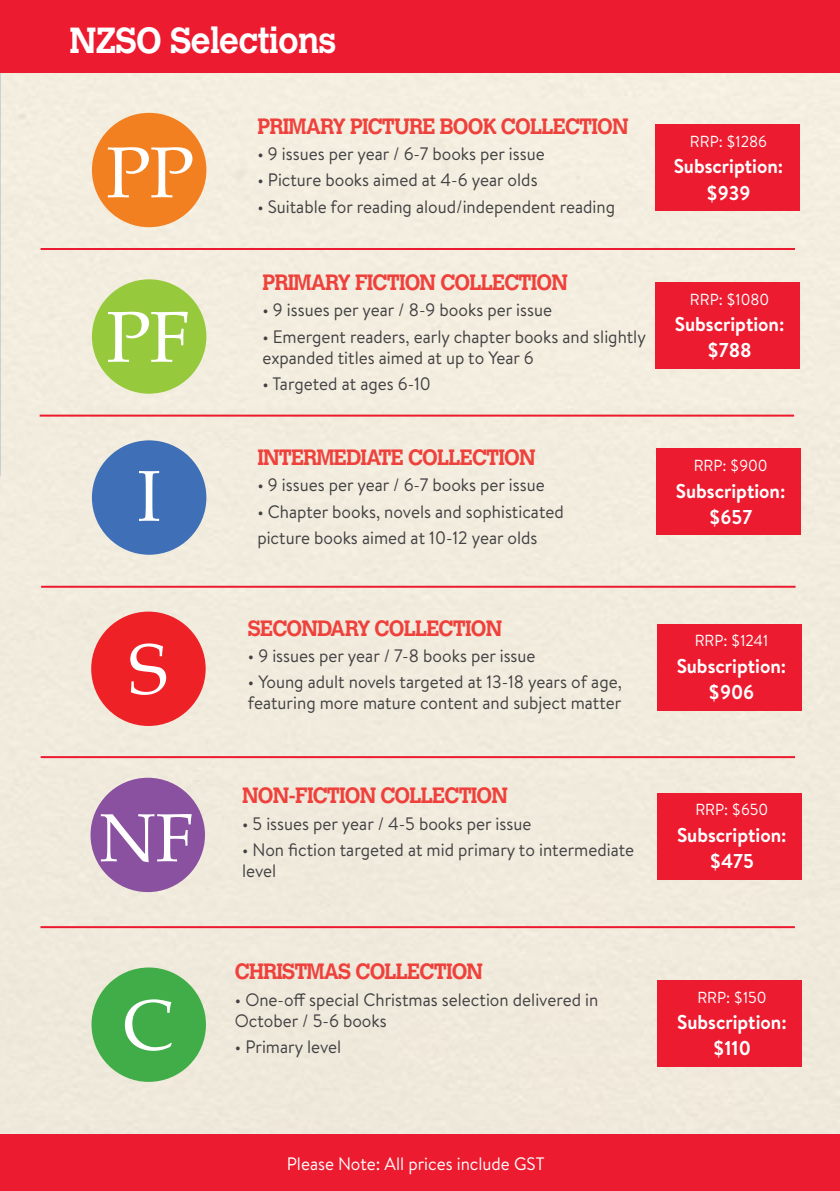
<style>
.page{position:relative;width:840px;height:1191px;background:#fff}
.page>*{position:absolute;margin:0;border:0;box-sizing:border-box;transform-origin:0 0}
.t1{font:72px "Book Antiqua";color:#fff}
.t2{font:68px "Book Antiqua";color:#fff}
.t3{font:700 36px "Calvert MT Std";letter-spacing:-.02em;color:#fff;scale:.95 1}
.t4{font:700 22px "Calvert MT Std";letter-spacing:-.04em;color:#ef413c;scale:.95 1}
.t5{font:700 20px/26.4px "Brandon Text";color:#fff;text-align:center;scale:.95 1}
.t6{font:18px/21px "Brandon Text";color:#414042;scale:.95 1}
.t7{font:18px "Brandon Text";color:#fff;scale:.95 1}
.t8{font:16px "Brandon Text";color:#fff;scale:.95 1}
</style>
<div class="page">
<div style="left:0;top:72px;width:839px;height:1062px;background:#f2ecde"></div>
<div style="left:0;top:0;width:839px;height:72px;background:#ed1b2f"></div>
<hr style="left:41px;top:248px;width:753px;height:2px;background:#ed1b2f">
<hr style="left:40px;top:414px;width:753px;height:2px;background:#ed1b2f">
<div style="left:92px;top:113px;width:114px;height:114px;background:#f28021;border-radius:50%"></div>
<div style="left:92px;top:279px;width:114px;height:115px;background:#97c93d;border-radius:50%"></div>
<div style="left:92px;top:440px;width:114px;height:115px;background:#3e6fb7;border-radius:50%"></div>
<div style="left:655px;top:282px;width:144px;height:86px;background:#ed1b2f"></div>
<div style="left:655px;top:124px;width:144px;height:87px;background:#ed1b2f"></div>
<div style="left:656px;top:449px;width:144px;height:86px;background:#ed1b2f"></div>
<div style="left:0;top:1134px;width:839px;height:57px;background:#ed1b2f"></div>
<div style="left:91px;top:611px;width:114px;height:115px;background:#ed2126;border-radius:50%"></div>
<div style="left:656px;top:624px;width:145px;height:86px;background:#ed1b2f"></div>
<hr style="left:41px;top:586px;width:754px;height:2px;background:#ed1b2f">
<div style="left:90px;top:777px;width:115px;height:115px;background:#8951a0;border-radius:50%"></div>
<hr style="left:41px;top:756px;width:753px;height:2px;background:#ed1b2f">
<div style="left:657px;top:793px;width:144px;height:86px;background:#ed1b2f"></div>
<hr style="left:40px;top:926px;width:754px;height:2px;background:#ed1b2f">
<div style="left:91px;top:967px;width:115px;height:114px;background:#41ad49;border-radius:50%"></div>
<div style="left:657px;top:980px;width:144px;height:86px;background:#ed1b2f"></div>
<h3 class="t3" style="left:69px;top:17px;width:282px">NZSO Selections</h3>
<h1 class="t1" style="left:106px;top:128px;width:88px">PP</h1>
<h1 class="t1" style="left:106px;top:292px;width:85px">PF</h1>
<h1 class="t1" style="left:137px;top:451px;width:26px">I</h1>
<h1 class="t1" style="left:129px;top:625px;width:39px">S</h1>
<p class="t4" style="left:257px;top:112px;width:392px">PRIMARY PICTURE BOOK COLLECTION</p>
<p class="t6" style="left:257px;top:143px;width:304px">• 9 issues per year / 6-7 books per issue</p>
<p class="t6" style="left:257px;top:169px;width:296px">• Picture books aimed at 4-6 year olds</p>
<p class="t6" style="left:257px;top:195px;width:378px">• Suitable for reading aloud/independent reading</p>
<p class="t4" style="left:262px;top:268px;width:323px">PRIMARY FICTION COLLECTION</p>
<p class="t6" style="left:262px;top:299px;width:306px">• 9 issues per year / 8-9 books per issue</p>
<p class="t6" style="left:262px;top:325px;width:405px">• Emergent readers, early chapter books and slightly expanded titles aimed at up to Year 6</p>
<p class="t6" style="left:262px;top:373px;width:179px">• Targeted at ages 6-10</p>
<p class="t4" style="left:257px;top:443px;width:294px">INTERMEDIATE COLLECTION</p>
<p class="t6" style="left:257px;top:474px;width:304px">• 9 issues per year / 6-7 books per issue</p>
<p class="t6" style="left:257px;top:498px;width:324px;line-height:26.4px">• Chapter books, novels and sophisticated picture books aimed at 10-12 year olds</p>
<p class="t4" style="left:248px;top:614px;width:269px">SECONDARY COLLECTION</p>
<p class="t6" style="left:248px;top:644px;width:304px">• 9 issues per year / 7-8 books per issue</p>
<p class="t6" style="left:248px;top:671px;width:395px">• Young adult novels targeted at 13-18 years of age,</p>
<p class="t6" style="left:248px;top:692px;width:394px">featuring more mature content and subject matter</p>
<p class="t8" style="left:689px;top:130px;width:83px">RRP: $1286</p>
<p class="t5" style="left:673px;top:153px;width:117px">Subscription: $939</p>
<p class="t8" style="left:689px;top:288px;width:85px">RRP: $1080</p>
<p class="t5" style="left:674px;top:310px;width:117px">Subscription: $788</p>
<p class="t8" style="left:693px;top:454px;width:79px">RRP: $900</p>
<p class="t5" style="left:675px;top:477px;width:117px">Subscription: $657</p>
<p class="t8" style="left:694px;top:629px;width:79px">RRP: $1241</p>
<p class="t5" style="left:676px;top:652px;width:117px">Subscription: $906</p>
<h2 class="t2" style="left:99px;top:796px;width:96px">NF</h2>
<p class="t4" style="left:242px;top:781px;width:281px">NON-FICTION COLLECTION</p>
<p class="t6" style="left:242px;top:812px;width:306px">• 5 issues per year / 4-5 books per issue</p>
<p class="t6" style="left:242px;top:838px;width:414px">• Non fiction targeted at mid primary to intermediate</p>
<p class="t6" style="left:242px;top:859px;width:38px">level</p>
<p class="t8" style="left:695px;top:799px;width:78px">RRP: $650</p>
<p class="t5" style="left:676px;top:821px;width:117px">Subscription: $475</p>
<h1 class="t1" style="left:122px;top:980px;width:53px">C</h1>
<p class="t4" style="left:235px;top:957px;width:262px">CHRISTMAS COLLECTION</p>
<p class="t6" style="left:235px;top:988px;width:384px">• One-off special Christmas selection delivered in<br>October / 5-6 books</p>
<p class="t6" style="left:235px;top:1035px;width:113px">• Primary level</p>
<p class="t8" style="left:697px;top:986px;width:74px">RRP: $150</p>
<p class="t5" style="left:676px;top:1008px;width:117px">Subscription: $110</p>
<p class="t7" style="left:287px;top:1151px;width:272px">Please Note: All prices include GST</p>
</div>
